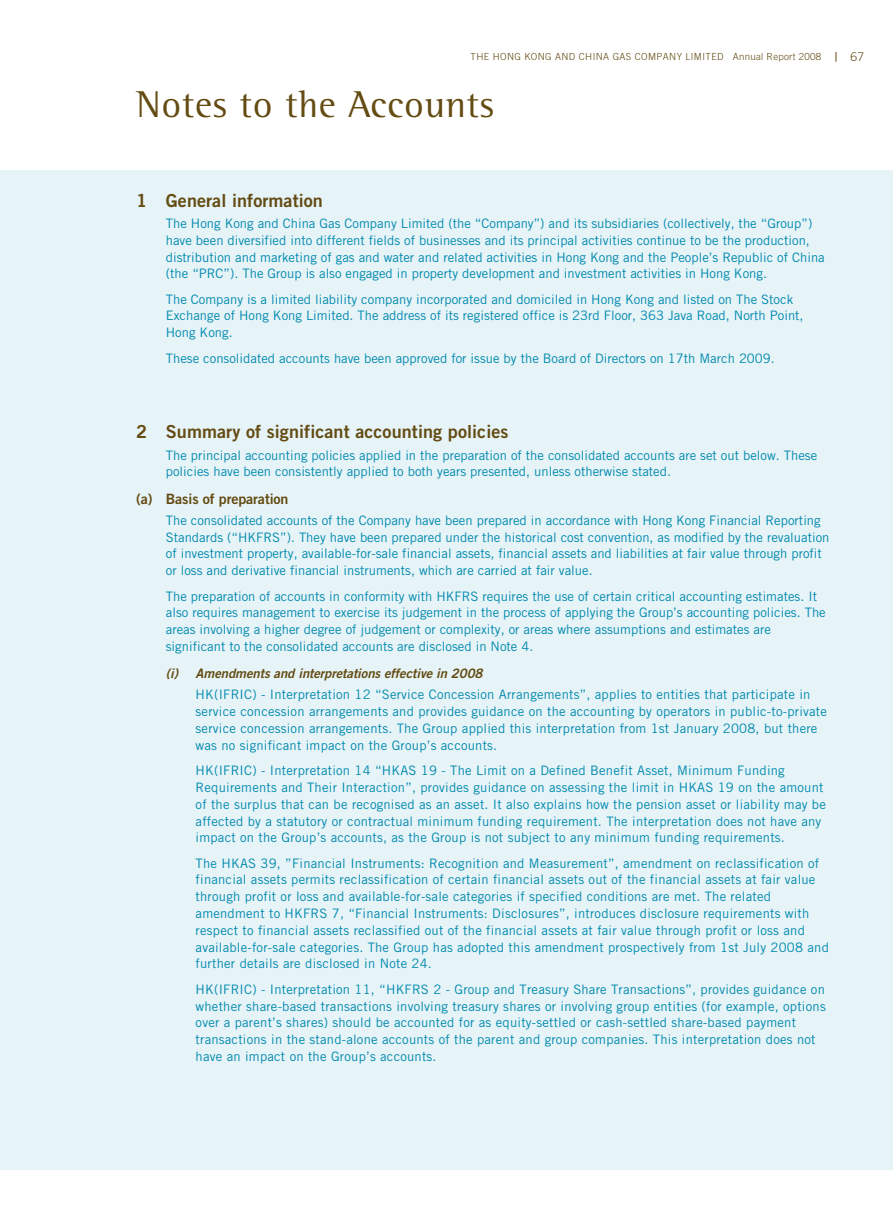
<style>
.page{position:relative;width:893px;height:1212px;background:#fff}
.page>*{position:absolute;margin:0;border:0;box-sizing:border-box;transform-origin:0 0}
.t1{font:38.25px "Rotis Semi Serif";letter-spacing:.015em;color:#634b12}
.t2{font:18px "Trade Gothic Bold Two";letter-spacing:.005em;color:#634b12}
.t3{font:14.25px "Trade Gothic Bold Two";letter-spacing:-.005em;color:#634b12}
.t4{font:13.05px/16.8px "Trade Gothic";letter-spacing:.015em;color:#0089ae}
.t5{font:italic 13.05px "Trade Gothic Bold Two";letter-spacing:-.005em;color:#634b12}
.t6{font:300 12px "Trade Gothic";color:#634b12}
.t7{font:300 9.75px "Trade Gothic";letter-spacing:.04em;color:#634b12}
</style>
<div class="page">
<div style="left:0;top:170px;width:893px;height:999px;background:#e6f3f7"></div>
<p class="t7" style="left:471px;top:51px;width:352px">THE HONG KONG AND CHINA GAS COMPANY LIMITED Annual Report 2008</p>
<p class="t6" style="left:850px;top:50px;width:15px">67</p>
<h1 class="t1" style="left:136px;top:82px;width:360px">Notes to the Accounts</h1>
<h2 class="t2" style="left:136px;top:189px;width:188px">1 General information</h2>
<p class="t4" style="left:166px;top:215px;width:660px">The Hong Kong and China Gas Company Limited (the “Company”) and its subsidiaries (collectively, the “Group”) have been diversified into different fields of businesses and its principal activities continue to be the production, distribution and marketing of gas and water and related activities in Hong Kong and the People’s Republic of China (the “PRC”). The Group is also engaged in property development and investment activities in Hong Kong.</p>
<p class="t4" style="left:166px;top:290px;width:639px">The Company is a limited liability company incorporated and domiciled in Hong Kong and listed on The Stock<br>Exchange of Hong Kong Limited. The address of its registered office is 23rd Floor, 363 Java Road, North Point,<br>Hong Kong.</p>
<p class="t4" style="left:166px;top:349px;width:611px">These consolidated accounts have been approved for issue by the Board of Directors on 17th March 2009.</p>
<h2 class="t2" style="left:136px;top:421px;width:374px">2 Summary of significant accounting policies</h2>
<p class="t4" style="left:166px;top:446px;width:653px">The principal accounting policies applied in the preparation of the consolidated accounts are set out below. These policies have been consistently applied to both years presented, unless otherwise stated.</p>
<p class="t3" style="left:136px;top:490px;width:154px">(a) Basis of preparation</p>
<p class="t4" style="left:166px;top:512px;width:665px">The consolidated accounts of the Company have been prepared in accordance with Hong Kong Financial Reporting Standards (“HKFRS”). They have been prepared under the historical cost convention, as modified by the revaluation of investment property, available-for-sale financial assets, financial assets and liabilities at fair value through profit or loss and derivative financial instruments, which are carried at fair value.</p>
<p class="t4" style="left:166px;top:587px;width:661px">The preparation of accounts in conformity with HKFRS requires the use of certain critical accounting estimates. It also requires management to exercise its judgement in the process of applying the Group’s accounting policies. The areas involving a higher degree of judgement or complexity, or areas where assumptions and estimates are significant to the consolidated accounts are disclosed in Note 4.</p>
<p class="t5" style="left:166px;top:666px;width:318px">(i) Amendments and interpretations effective in 2008</p>
<p class="t4" style="left:196px;top:686px;width:633px">HK(IFRIC) - Interpretation 12 “Service Concession Arrangements”, applies to entities that participate in service concession arrangements and provides guidance on the accounting by operators in public-to-private service concession arrangements. The Group applied this interpretation from 1st January 2008, but there was no significant impact on the Group’s accounts.</p>
<p class="t4" style="left:196px;top:762px;width:632px">HK(IFRIC) - Interpretation 14 “HKAS 19 - The Limit on a Defined Benefit Asset, Minimum Funding Requirements and Their Interaction”, provides guidance on assessing the limit in HKAS 19 on the amount of the surplus that can be recognised as an asset. It also explains how the pension asset or liability may be affected by a statutory or contractual minimum funding requirement. The interpretation does not have any impact on the Group’s accounts, as the Group is not subject to any minimum funding requirements.</p>
<p class="t4" style="left:196px;top:854px;width:635px">The HKAS 39, ”Financial Instruments: Recognition and Measurement”, amendment on reclassification of financial assets permits reclassification of certain financial assets out of the financial assets at fair value through profit or loss and available-for-sale categories if specified conditions are met. The related amendment to HKFRS 7, “Financial Instruments: Disclosures”, introduces disclosure requirements with respect to financial assets reclassified out of the financial assets at fair value through profit or loss and available-for-sale categories. The Group has adopted this amendment prospectively from 1st July 2008 and further details are disclosed in Note 24.</p>
<p class="t4" style="left:196px;top:980px;width:632px">HK(IFRIC) - Interpretation 11, “HKFRS 2 - Group and Treasury Share Transactions”, provides guidance on whether share-based transactions involving treasury shares or involving group entities (for example, options over a parent’s shares) should be accounted for as equity-settled or cash-settled share-based payment transactions in the stand-alone accounts of the parent and group companies. This interpretation does not have an impact on the Group’s accounts.</p>
</div>
